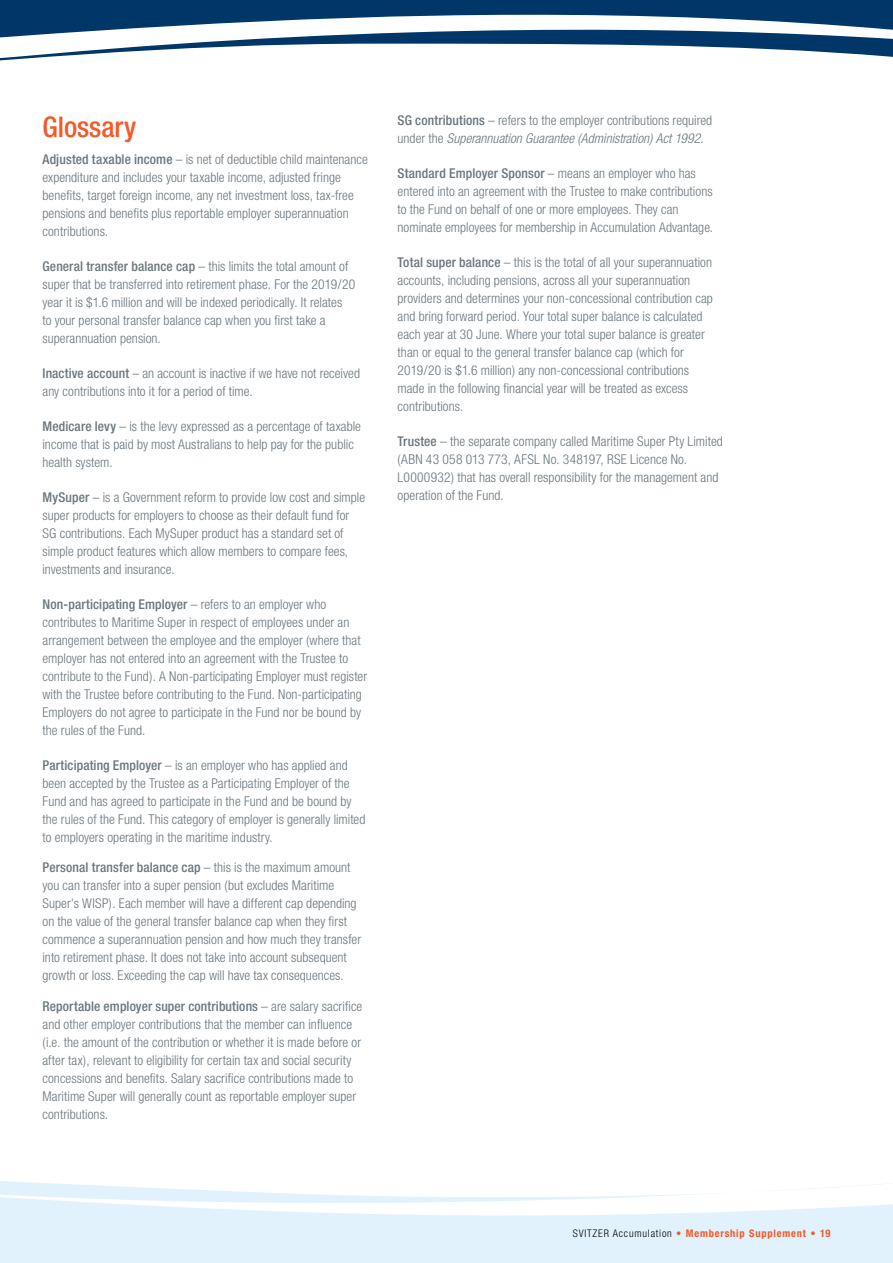
<style>
.page{position:relative;width:893px;height:1263px;background:#fff}
.page>*{position:absolute;margin:0;border:0;box-sizing:border-box;transform-origin:0 0}
.t1{font:500 condensed 28.5px "Helvetica Neue";color:#f15a2a}
.t2{font:300 condensed 13.5px/18px "Helvetica Neue";letter-spacing:.005em;color:#6a757c}
.t3{font:700 condensed 10.5px "Helvetica Neue";letter-spacing:.075em;color:#f15a2a}
.s1{font-weight:500}
.s2{font-style:italic}
.s3{font-weight:300;color:#000}
</style>
<div class="page">
<svg style="left:0;top:1181px;width:893px;height:82px;fill:#e1f2fc"></svg>
<svg style="left:0;top:0;width:893px;height:61px;fill:#003768"></svg>
<h1 class="t1" style="left:43px;top:110px;width:95px">Glossary</h1>
<p class="t2" style="left:43px;top:150px;width:327px"><span class="s1">Adjusted taxable income</span> – is net of deductible child maintenance expenditure and includes your taxable income, adjusted fringe benefits, target foreign income, any net investment loss, tax-free pensions and benefits plus reportable employer superannuation contributions.</p>
<p class="t2" style="left:43px;top:257px;width:314px"><span class="s1">General transfer balance cap</span> – this limits the total amount of super that be transferred into retirement phase. For the 2019/20 year it is $1.6 million and will be indexed periodically. It relates<br>to your personal transfer balance cap when you first take a superannuation pension.</p>
<p class="t2" style="left:43px;top:364px;width:319px"><span class="s1">Inactive account</span> – an account is inactive if we have not received any contributions into it for a period of time.</p>
<p class="t2" style="left:43px;top:417px;width:320px"><span class="s1">Medicare levy</span> – is the levy expressed as a percentage of taxable income that is paid by most Australians to help pay for the public health system.</p>
<p class="t2" style="left:43px;top:488px;width:324px"><span class="s1">MySuper</span> – is a Government reform to provide low cost and simple super products for employers to choose as their default fund for SG contributions. Each MySuper product has a standard set of simple product features which allow members to compare fees, investments and insurance.</p>
<p class="t2" style="left:43px;top:595px;width:326px"><span class="s1">Non-participating Employer</span> – refers to an employer who contributes to Maritime Super in respect of employees under an arrangement between the employee and the employer (where that employer has not entered into an agreement with the Trustee to contribute to the Fund). A Non-participating Employer must register with the Trustee before contributing to the Fund. Non-participating Employers do not agree to participate in the Fund nor be bound by the rules of the Fund.</p>
<p class="t2" style="left:43px;top:756px;width:324px"><span class="s1">Participating Employer</span> – is an employer who has applied and been accepted by the Trustee as a Participating Employer of the Fund and has agreed to participate in the Fund and be bound by the rules of the Fund. This category of employer is generally limited to employers operating in the maritime industry.</p>
<p class="t2" style="left:43px;top:858px;width:320px"><span class="s1">Personal transfer balance cap</span> – this is the maximum amount you can transfer into a super pension (but excludes Maritime Super’s WISP). Each member will have a different cap depending on the value of the general transfer balance cap when they first commence a superannuation pension and how much they transfer into retirement phase. It does not take into account subsequent growth or loss. Exceeding the cap will have tax consequences.</p>
<p class="t2" style="left:43px;top:997px;width:321px"><span class="s1">Reportable employer super contributions</span> – are salary sacrifice and other employer contributions that the member can influence (i.e. the amount of the contribution or whether it is made before or after tax), relevant to eligibility for certain tax and social security concessions and benefits. Salary sacrifice contributions made to Maritime Super will generally count as reportable employer super contributions.</p>
<p class="t2" style="left:398px;top:111px;width:316px"><span class="s1">SG contributions</span> – refers to the employer contributions required under the <span class="s2">Superannuation Guarantee (Administration) Act 1992</span>.</p>
<p class="t2" style="left:398px;top:164px;width:317px"><span class="s1">Standard Employer Sponsor</span> – means an employer who has entered into an agreement with the Trustee to make contributions to the Fund on behalf of one or more employees. They can nominate employees for membership in Accumulation Advantage.</p>
<p class="t2" style="left:398px;top:253px;width:317px"><span class="s1">Total super balance</span> – this is the total of all your superannuation accounts, including pensions, across all your superannuation providers and determines your non-concessional contribution cap and bring forward period. Your total super balance is calculated each year at 30 June. Where your total super balance is greater than or equal to the general transfer balance cap (which for 2019/20 is $1.6 million) any non-concessional contributions made in the following financial year will be treated as excess contributions.</p>
<p class="t2" style="left:398px;top:432px;width:327px"><span class="s1">Trustee</span> – the separate company called Maritime Super Pty Limited (ABN 43 058 013 773, AFSL No. 348197, RSE Licence No.<br>L0000932) that has overall responsibility for the management and operation of the Fund.</p>
<p class="t3" style="left:573px;top:1227px;width:259px"><span class="s3">SVITZER Accumulation</span> • Membership Supplement • 19</p>
</div>
